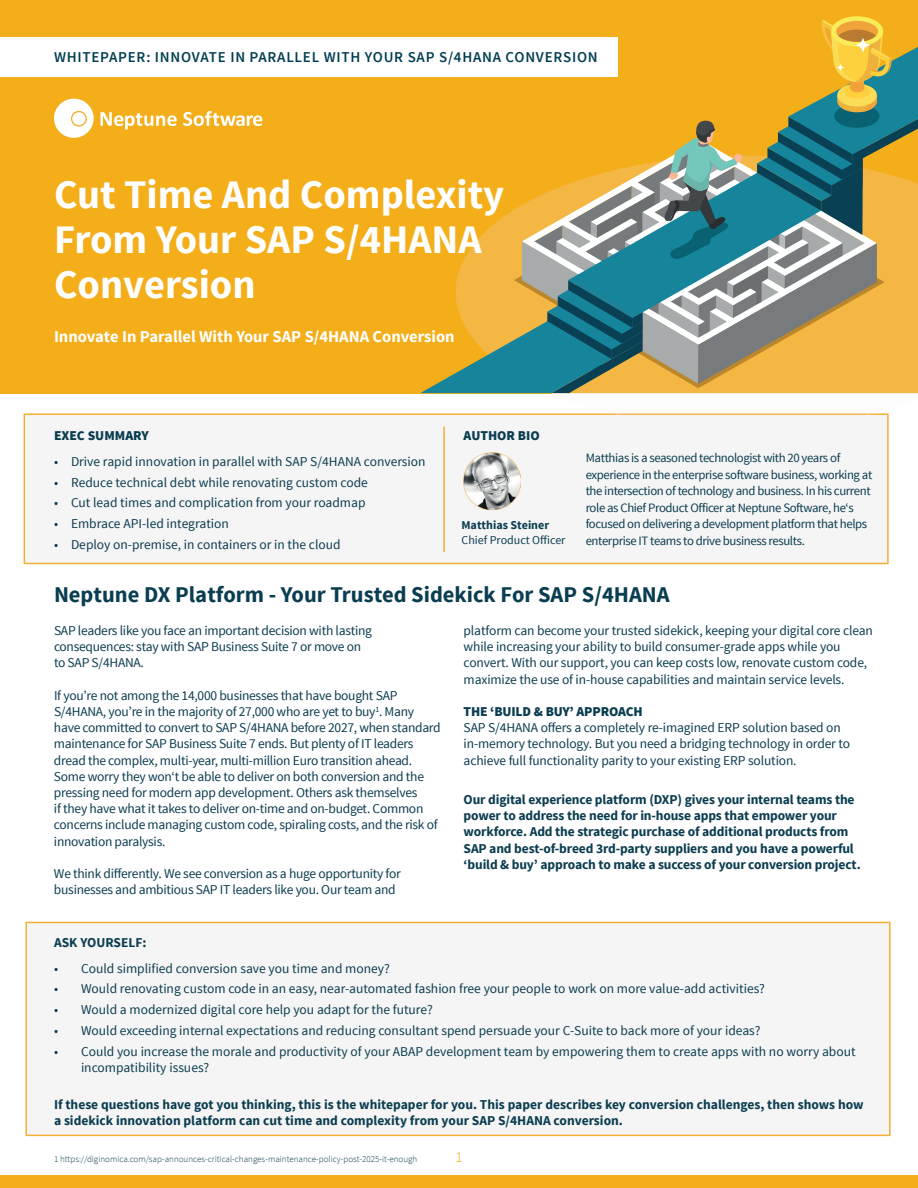
<style>
.page{position:relative;width:918px;height:1188px;background:#fff}
.page>*{position:absolute;margin:0;border:0;box-sizing:border-box;transform-origin:0 0}
.t1{font:700 40.5px/45px "Source Sans Pro";color:#fff}
.t2{font:700 22.5px "Source Sans Pro";color:#093d51}
.t3{font:700 16.5px "Source Sans Pro";color:#fff}
.t4{font:600 15px "Source Sans Pro";letter-spacing:.05em;color:#013e51}
.t5{font:300 15px "Source Sans Pro";color:#f4ae1a}
.t6{font:13.5px/16.2px "Source Sans Pro";letter-spacing:-.01em;color:#0b3d50}
.t7{font:700 13.5px/16.2px "Source Sans Pro";letter-spacing:-.01em;color:#0b3d50}
.t8{font:900 13.5px "Source Sans Pro";letter-spacing:-.01em;color:#0b3d50}
.t9{font:12.75px/16.5px "Source Sans Pro";letter-spacing:-.03em;color:#0b3d50}
.t10{font:12px "Source Sans Pro";color:#0b3d50}
.t11{font:700 12px "Source Sans Pro";color:#0b3d50}
.t12{font:300 9px "Source Sans Pro";color:#0b3d50}
</style>
<div class="page">
<div style="left:25px;top:922px;width:866px;height:214px;background:#f5f5f6;border:2px solid #f4af34"></div>
<div style="left:0;top:0;width:918px;height:393px;background:#f4ae1a"></div>
<div style="left:24px;top:414px;width:865px;height:150px;background:#f5f5f6"></div>
<div style="left:0;top:37px;width:618px;height:40px;background:#fff"></div>
<div style="left:54px;top:99px;width:40px;height:39px;background:#fff;border-radius:50%"></div>
<svg style="left:100px;top:112px;width:77px;height:18px"></svg>
<svg style="left:183px;top:111px;width:79px;height:15px"></svg>
<svg style="left:71px;top:111px;width:16px;height:16px"></svg>
<img style="left:464px;top:453px;width:56px;height:57px">
<div style="left:0;top:1175px;width:918px;height:13px;background:#f4ae1a"></div>
<hr style="left:443px;top:427px;width:2px;height:125px;background:#f4af34">
<svg style="left:420px;top:16px;width:498px;height:412px"></svg>
<svg style="left:837px;top:64px;width:7px;height:7px"></svg>
<svg style="left:856px;top:39px;width:13px;height:13px"></svg>
<p class="t4" style="left:54px;top:48px;width:545px">WHITEPAPER: INNOVATE IN PARALLEL WITH YOUR SAP S/4HANA CONVERSION</p>
<h1 class="t1" style="left:54px;top:173px;width:452px">Cut Time And Complexity<br>From Your SAP S/4HANA<br>Conversion</h1>
<p class="t3" style="left:54px;top:326px;width:402px">Innovate In Parallel With Your SAP S/4HANA Conversion</p>
<p class="t8" style="left:54px;top:427px;width:96px">EXEC SUMMARY</p>
<p class="t6" style="left:54px;top:454px;width:373px">• Drive rapid innovation in parallel with SAP S/4HANA conversion</p>
<p class="t6" style="left:54px;top:474px;width:316px">• Reduce technical debt while renovating custom code</p>
<p class="t6" style="left:54px;top:495px;width:313px">• Cut lead times and complication from your roadmap</p>
<p class="t6" style="left:54px;top:516px;width:176px">• Embrace API-led integration</p>
<p class="t6" style="left:54px;top:537px;width:288px">• Deploy on-premise, in containers or in the cloud</p>
<p class="t8" style="left:464px;top:427px;width:78px">AUTHOR BIO</p>
<p class="t11" style="left:462px;top:517px;width:89px">Matthias Steiner</p>
<p class="t10" style="left:462px;top:532px;width:105px">Chief Product Officer</p>
<p class="t9" style="left:586px;top:450px;width:288px">Matthias is a seasoned technologist with 20 years of experience in the enterprise software business, working at the intersection of technology and business. In his current role as Chief Product Officer at Neptune Software, he‘s focused on delivering a development platform that helps enterprise IT teams to drive business results.</p>
<h2 class="t2" style="left:54px;top:580px;width:617px">Neptune DX Platform - Your Trusted Sidekick For SAP S/4HANA</h2>
<p class="t6" style="left:54px;top:623px;width:319px">SAP leaders like you face an important decision with lasting consequences: stay with SAP Business Suite 7 or move on to SAP S/4HANA.</p>
<p class="t6" style="left:54px;top:688px;width:388px">If you’re not among the 14,000 businesses that have bought SAP S/4HANA, you’re in the majority of 27,000 who are yet to buy<sup>1</sup>. Many have committed to convert to SAP S/4HANA before 2027, when standard maintenance for SAP Business Suite 7 ends. But plenty of IT leaders dread the complex, multi-year, multi-million Euro transition ahead.<br>Some worry they won‘t be able to deliver on both conversion and the pressing need for modern app development. Others ask themselves<br>if they have what it takes to deliver on-time and on-budget. Common concerns include managing custom code, spiraling costs, and the risk of innovation paralysis.</p>
<p class="t6" style="left:54px;top:866px;width:348px">We think differently. We see conversion as a huge opportunity for businesses and ambitious SAP IT leaders like you. Our team and</p>
<p class="t6" style="left:464px;top:623px;width:411px">platform can become your trusted sidekick, keeping your digital core clean while increasing your ability to build consumer-grade apps while you convert. With our support, you can keep costs low, renovate custom code, maximize the use of in-house capabilities and maintain service levels.</p>
<p class="t8" style="left:464px;top:703px;width:181px">THE ‘BUILD &amp; BUY’ APPROACH</p>
<p class="t6" style="left:464px;top:720px;width:388px">SAP S/4HANA offers a completely re-imagined ERP solution based on in-memory technology. But you need a bridging technology in order to achieve full functionality parity to your existing ERP solution.</p>
<p class="t7" style="left:464px;top:792px;width:399px">Our digital experience platform (DXP) gives your internal teams the power to address the need for in-house apps that empower your workforce. Add the strategic purchase of additional products from SAP and best-of-breed 3rd-party suppliers and you have a powerful ‘build &amp; buy’ approach to make a success of your conversion project.</p>
<p class="t7" style="left:54px;top:935px;width:94px">ASK YOURSELF:</p>
<p class="t6" style="left:54px;top:960px;width:337px">• Could simplified conversion save you time and money?</p>
<p class="t6" style="left:54px;top:981px;width:713px">• Would renovating custom code in an easy, near-automated fashion free your people to work on more value-add activities?</p>
<p class="t6" style="left:54px;top:1002px;width:380px">• Would a modernized digital core help you adapt for the future?</p>
<p class="t6" style="left:54px;top:1023px;width:708px">• Would exceeding internal expectations and reducing consultant spend persuade your C-Suite to back more of your ideas?</p>
<p class="t6" style="left:81px;top:1043px;width:776px;text-indent:-27px">• Could you increase the morale and productivity of your ABAP development team by empowering them to create apps with no worry about incompatibility issues?</p>
<p class="t7" style="left:54px;top:1097px;width:811px">If these questions have got you thinking, this is the whitepaper for you. This paper describes key conversion challenges, then shows how a sidekick innovation platform can cut time and complexity from your SAP S/4HANA conversion.</p>
<p class="t12" style="left:54px;top:1154px;width:365px">1 https://diginomica.com/sap-announces-critical-changes-maintenance-policy-post-2025-it-enough</p>
<p class="t5" style="left:455px;top:1148px;width:9px">1</p>
</div>
